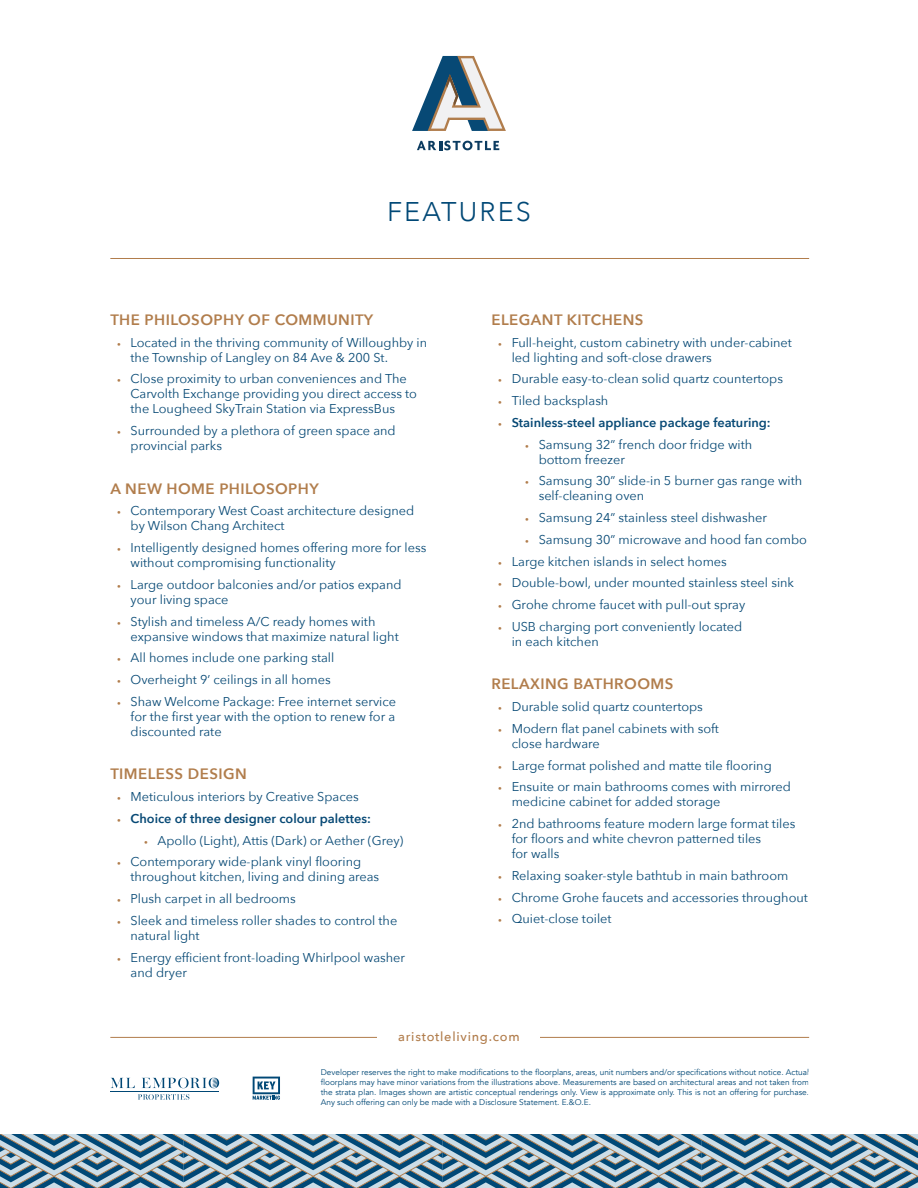
<style>
.page{position:relative;width:918px;height:1188px;background:#fff}
.page>*{position:absolute;margin:0;border:0;box-sizing:border-box;transform-origin:0 0}
.t1{font:300 27px "Avenir";letter-spacing:.08em;color:#004876}
.t2{font:600 15px "Avenir Next";letter-spacing:.03em;color:#b17d4c}
.t3{font:12.75px/15px "Avenir Next";color:#074975}
.t4{font:600 12.75px "Avenir Next";color:#074975}
.t5{font:500 12.75px "Avenir Next";letter-spacing:.06em;color:#b17d4c}
.t6{font:8.25px/9.9px "Avenir";color:#004876;text-align:justify}
.s1{font-size:7.5px;color:#b17d4c}
</style>
<div class="page">
<svg style="left:0;top:1134px;width:918px;height:54px;background:#7494a7"></svg>
<svg style="left:417px;top:141px;width:82px;height:9px"></svg>
<svg style="left:412px;top:56px;width:94px;height:75px"></svg>
<svg style="left:253px;top:1077px;width:27px;height:23px"></svg>
<hr style="left:110px;top:258px;width:699px;height:1px;background:#b17d4c">
<hr style="left:110px;top:1037px;width:699px;height:1px;background:#b17d4c">
<div style="left:378px;top:1026px;width:162px;height:16px;background:#fff"></div>
<svg style="left:111px;top:1078px;width:24px;height:10px"></svg>
<svg style="left:138px;top:1094px;width:51px;height:6px"></svg>
<svg style="left:142px;top:1078px;width:77px;height:10px"></svg>
<hr style="left:110px;top:1091px;width:108px;height:1px;background:#004775">
<h1 class="t1" style="left:387px;top:196px;width:145px">FEATURES</h1>
<p class="t2" style="left:110px;top:307px;width:264px">THE PHILOSOPHY OF COMMUNITY</p>
<p class="t3" style="left:131px;top:334px;width:298px;text-indent:-14px"><span class="s1">•</span> Located in the thriving community of Willoughby in the Township of Langley on 84 Ave &amp; 200 St.</p>
<p class="t3" style="left:131px;top:371px;width:288px;text-indent:-14px"><span class="s1">•</span> Close proximity to urban conveniences and The<br>Carvolth Exchange providing you direct access to the Lougheed SkyTrain Station via ExpressBus</p>
<p class="t3" style="left:131px;top:423px;width:267px;text-indent:-14px"><span class="s1">•</span> Surrounded by a plethora of green space and provincial parks</p>
<p class="t2" style="left:110px;top:476px;width:210px">A NEW HOME PHILOSOPHY</p>
<p class="t3" style="left:131px;top:503px;width:285px;text-indent:-14px"><span class="s1">•</span> Contemporary West Coast architecture designed by Wilson Chang Architect</p>
<p class="t3" style="left:131px;top:540px;width:297px;text-indent:-14px"><span class="s1">•</span> Intelligently designed homes offering more for less without compromising functionality</p>
<p class="t3" style="left:131px;top:576px;width:273px;text-indent:-14px"><span class="s1">•</span> Large outdoor balconies and/or patios expand your living space</p>
<p class="t3" style="left:131px;top:613px;width:270px;text-indent:-14px"><span class="s1">•</span> Stylish and timeless A/C ready homes with expansive windows that maximize natural light</p>
<p class="t3" style="left:117px;top:650px;width:219px"><span class="s1">•</span> All homes include one parking stall</p>
<p class="t3" style="left:117px;top:672px;width:215px"><span class="s1">•</span> Overheight 9’ ceilings in all homes</p>
<p class="t3" style="left:131px;top:693px;width:267px;text-align:justify;text-indent:-14px"><span class="s1">•</span> Shaw Welcome Package: Free internet service for the first year with the option to renew for a discounted rate</p>
<p class="t2" style="left:110px;top:761px;width:138px">TIMELESS DESIGN</p>
<p class="t3" style="left:117px;top:789px;width:243px"><span class="s1">•</span> Meticulous interiors by Creative Spaces</p>
<p class="t4" style="left:117px;top:808px;width:255px"><span class="s1">•</span> Choice of three designer colour palettes:</p>
<p class="t3" style="left:144px;top:832px;width:261px"><span class="s1">•</span> Apollo (Light), Attis (Dark) or Aether (Grey)</p>
<p class="t3" style="left:131px;top:854px;width:250px;text-indent:-14px"><span class="s1">•</span> Contemporary wide-plank vinyl flooring throughout kitchen, living and dining areas</p>
<p class="t3" style="left:117px;top:891px;width:180px"><span class="s1">•</span> Plush carpet in all bedrooms</p>
<p class="t3" style="left:131px;top:912px;width:268px;text-indent:-14px"><span class="s1">•</span> Sleek and timeless roller shades to control the natural light</p>
<p class="t3" style="left:131px;top:949px;width:276px;text-indent:-14px"><span class="s1">•</span> Energy efficient front-loading Whirlpool washer and dryer</p>
<p class="t2" style="left:491px;top:307px;width:154px">ELEGANT KITCHENS</p>
<p class="t3" style="left:512px;top:334px;width:282px;text-indent:-14px"><span class="s1">•</span> Full-height, custom cabinetry with under-cabinet led lighting and soft-close drawers</p>
<p class="t3" style="left:498px;top:371px;width:286px"><span class="s1">•</span> Durable easy-to-clean solid quartz countertops</p>
<p class="t3" style="left:498px;top:393px;width:112px"><span class="s1">•</span> Tiled backsplash</p>
<p class="t4" style="left:498px;top:412px;width:274px"><span class="s1">•</span> Stainless-steel appliance package featuring:</p>
<p class="t3" style="left:539px;top:436px;width:215px;text-indent:-14px"><span class="s1">•</span> Samsung 32” french door fridge with bottom freezer</p>
<p class="t3" style="left:539px;top:473px;width:265px;text-indent:-14px"><span class="s1">•</span> Samsung 30” slide-in 5 burner gas range with self-cleaning oven</p>
<p class="t3" style="left:525px;top:510px;width:243px"><span class="s1">•</span> Samsung 24” stainless steel dishwasher</p>
<p class="t3" style="left:525px;top:531px;width:283px"><span class="s1">•</span> Samsung 30” microwave and hood fan combo</p>
<p class="t3" style="left:498px;top:553px;width:230px"><span class="s1">•</span> Large kitchen islands in select homes</p>
<p class="t3" style="left:498px;top:575px;width:297px"><span class="s1">•</span> Double-bowl, under mounted stainless steel sink</p>
<p class="t3" style="left:498px;top:597px;width:249px"><span class="s1">•</span> Grohe chrome faucet with pull-out spray</p>
<p class="t3" style="left:512px;top:618px;width:232px;text-indent:-14px"><span class="s1">•</span> USB charging port conveniently located in each kitchen</p>
<p class="t2" style="left:491px;top:671px;width:183px">RELAXING BATHROOMS</p>
<p class="t3" style="left:498px;top:699px;width:206px"><span class="s1">•</span> Durable solid quartz countertops</p>
<p class="t3" style="left:512px;top:720px;width:209px;text-indent:-14px"><span class="s1">•</span> Modern flat panel cabinets with soft close hardware</p>
<p class="t3" style="left:498px;top:757px;width:275px"><span class="s1">•</span> Large format polished and matte tile flooring</p>
<p class="t3" style="left:512px;top:779px;width:281px;text-indent:-14px"><span class="s1">•</span> Ensuite or main bathrooms comes with mirrored medicine cabinet for added storage</p>
<p class="t3" style="left:512px;top:816px;width:285px;text-indent:-14px"><span class="s1">•</span> 2nd bathrooms feature modern large format tiles for floors and white chevron patterned tiles<br>for walls</p>
<p class="t3" style="left:498px;top:867px;width:292px"><span class="s1">•</span> Relaxing soaker-style bathtub in main bathroom</p>
<p class="t3" style="left:498px;top:889px;width:311px"><span class="s1">•</span> Chrome Grohe faucets and accessories throughout</p>
<p class="t3" style="left:498px;top:911px;width:115px"><span class="s1">•</span> Quiet-close toilet</p>
<p class="t5" style="left:398px;top:1025px;width:123px">aristotleliving.com</p>
<p class="t6" style="left:321px;top:1067px;width:490px">Developer reserves the right to make modifications to the floorplans, areas, unit numbers and/or specifications without notice. Actual floorplans may have minor variations from the illustrations above. Measurements are based on architectural areas and not taken from the strata plan. Images shown are artistic conceptual renderings only. View is approximate only. This is not an offering for purchase.<br>Any such offering can only be made with a Disclosure Statement. E.&amp;O.E.</p>
</div>
